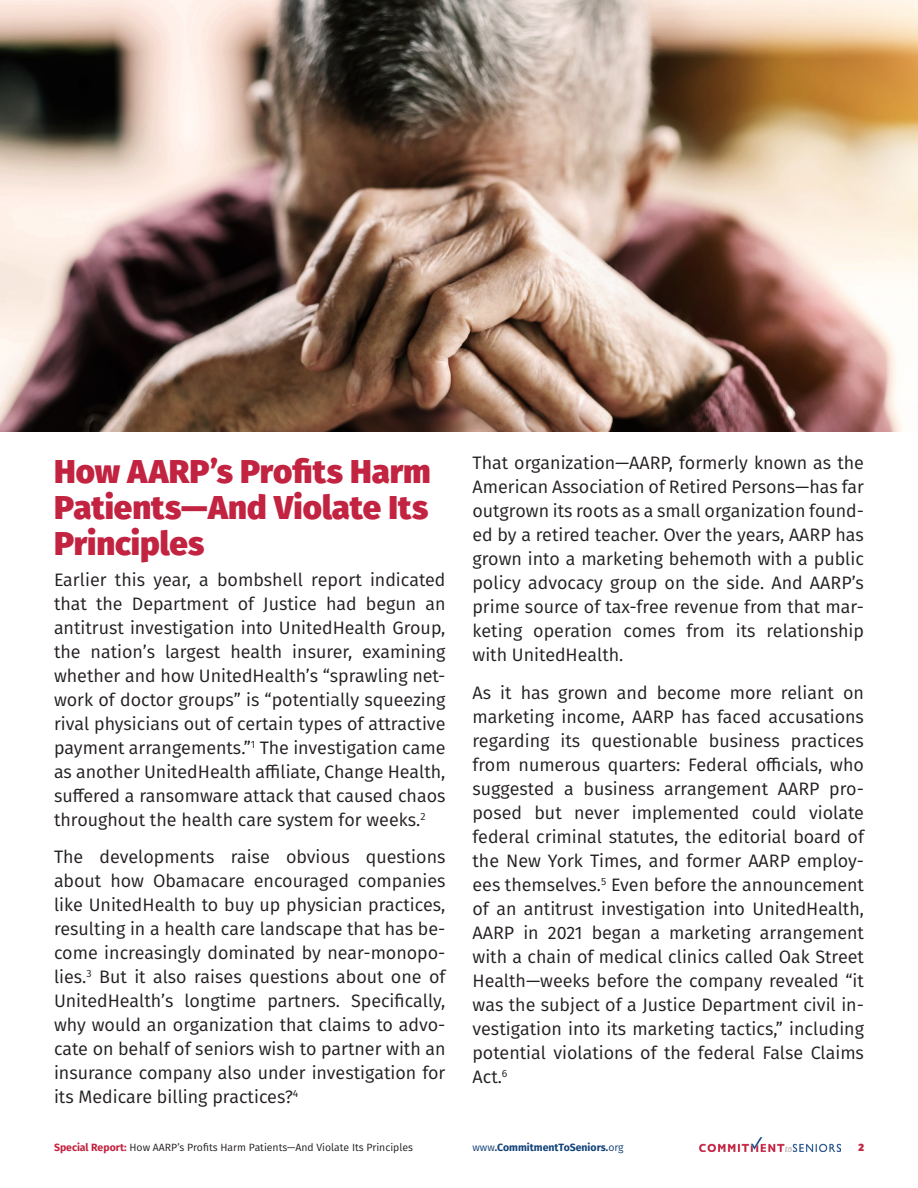
<style>
.page{position:relative;width:918px;height:1188px;background:#fff}
.page>*{position:absolute;margin:0;border:0;box-sizing:border-box;transform-origin:0 0}
.t1{font:800 33px/36px "Fira Sans";color:#c22340;text-align:justify}
.body{font:18px/24px "Fira Sans";color:#231f20;text-align:justify}
.t2{font:10.5px "Fira Sans";color:#231f20}
.t3{font:700 10.5px "Fira Sans";color:#144379}
.t4{font:900 10.5px "Fira Sans";color:#c22340}
.s1{font-weight:700;color:#c22340}
.s2{font-weight:400}
</style>
<div class="page">
<img style="left:699px;top:1137px;width:142px;height:14px">
<img style="left:0;top:0;width:918px;height:432px">
<p class="t1" style="left:54px;top:451px;width:378px">How AARP’s Profits Harm Patients—And Violate Its Principles</p>
<p class="body" style="left:54px;top:567px;width:393px">Earlier this year, a bombshell report indicated that the Department of Justice had begun an antitrust investigation into UnitedHealth Group, the nation’s largest health insurer, examining whether and how UnitedHealth’s “sprawling net&shy;work of doctor groups” is “potentially squeezing rival physicians out of certain types of attractive payment arrangements.”<sup>1</sup> The investigation came as another UnitedHealth affiliate, Change Health, suffered a ransomware attack that caused chaos throughout the health care system for weeks.<sup>2</sup></p>
<p class="body" style="left:54px;top:845px;width:393px">The developments raise obvious questions about how Obamacare encouraged companies like UnitedHealth to buy up physician practices, resulting in a health care landscape that has be&shy;come increasingly dominated by near-monopo&shy;lies.<sup>3</sup> But it also raises questions about one of UnitedHealth’s longtime partners. Specifically, why would an organization that claims to advo&shy;cate on behalf of seniors wish to partner with an insurance company also under investigation for its Medicare billing practices?<sup>4</sup></p>
<p class="body" style="left:472px;top:450px;width:393px">That organization—AARP, formerly known as the American Association of Retired Persons—has far outgrown its roots as a small organization found&shy;ed by a retired teacher. Over the years, AARP has grown into a marketing behemoth with a public policy advocacy group on the side. And AARP’s prime source of tax-free revenue from that mar&shy;keting operation comes from its relationship with UnitedHealth.</p>
<p class="body" style="left:472px;top:680px;width:393px">As it has grown and become more reliant on marketing income, AARP has faced accusations regarding its questionable business practices from numerous quarters: Federal officials, who suggested a business arrangement AARP pro&shy;posed but never implemented could violate federal criminal statutes, the editorial board of the New York Times, and former AARP employ&shy;ees themselves.<sup>5</sup> Even before the announcement of an antitrust investigation into UnitedHealth, AARP in 2021 began a marketing arrangement with a chain of medical clinics called Oak Street Health—weeks before the company revealed “it was the subject of a Justice Department civil in&shy;vestigation into its marketing tactics,” including potential violations of the federal False Claims Act.<sup>6</sup></p>
<p class="t2" style="left:54px;top:1140px;width:360px"><span class="s1">Special Report:</span> How AARP’s Profits Harm Patients—And Violate Its Principles</p>
<p class="t3" style="left:472px;top:1139px;width:153px"><span class="s2">www</span>.CommitmentToSeniors.<span class="s2">org</span></p>
<p class="t4" style="left:858px;top:1138px;width:7px">2</p>
</div>
